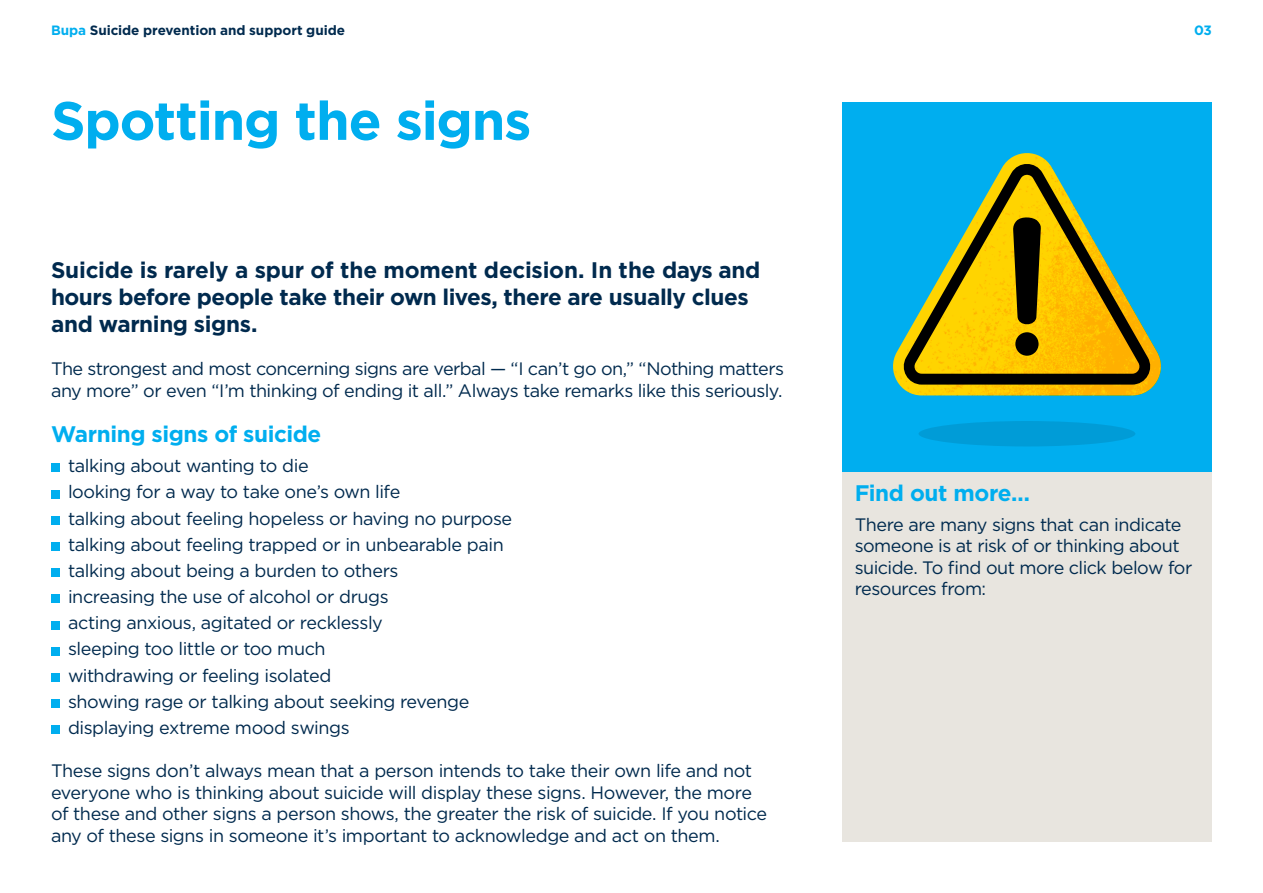
<style>
.page{position:relative;width:1263px;height:893px;background:#fff}
.page>*{position:absolute;margin:0;border:0;box-sizing:border-box;transform-origin:0 0}
.t1{font:700 54px "Gotham";letter-spacing:-.02em;color:#00aeef}
.t2{font:700 22.5px/27px "Gotham";letter-spacing:-.02em;color:#002a4e}
.t3{font:700 22.5px "Gotham";letter-spacing:-.02em;color:#00aeef}
.t4{font:18px/21.6px "Gotham";letter-spacing:-.025em;color:#002a4e}
.t5{font:700 13.5px "Gotham";letter-spacing:-.005em;color:#002a4e}
.t6{font:700 13.5px "Gotham";color:#00aeef}
.s1{color:#00aeef}
</style>
<div class="page">
<div style="left:842px;top:472px;width:370px;height:370px;background:#e8e5df"></div>
<div style="left:842px;top:102px;width:370px;height:370px;background:#00aeef"></div>
<img style="left:893px;top:153px;width:268px;height:242px">
<svg style="left:899px;top:161px;width:256px;height:224px"></svg>
<svg style="left:1013px;top:216px;width:28px;height:140px;background:#463800"></svg>
<div style="left:918px;top:421px;width:217px;height:25px;background:#009cd7;border-radius:50%"></div>
<div style="left:51px;top:464px;width:9px;height:8px;background:#00aeef"></div>
<div style="left:51px;top:490px;width:9px;height:8px;background:#00aeef"></div>
<div style="left:51px;top:516px;width:9px;height:9px;background:#00aeef"></div>
<div style="left:51px;top:542px;width:9px;height:9px;background:#00aeef"></div>
<div style="left:51px;top:568px;width:9px;height:9px;background:#00aeef"></div>
<div style="left:51px;top:595px;width:9px;height:8px;background:#00aeef"></div>
<div style="left:51px;top:621px;width:9px;height:8px;background:#00aeef"></div>
<div style="left:51px;top:647px;width:9px;height:8px;background:#00aeef"></div>
<div style="left:51px;top:673px;width:9px;height:9px;background:#00aeef"></div>
<div style="left:51px;top:699px;width:9px;height:9px;background:#00aeef"></div>
<div style="left:51px;top:725px;width:9px;height:9px;background:#00aeef"></div>
<p class="t5" style="left:51px;top:22px;width:296px"><span class="s1">Bupa</span> Suicide prevention and support guide</p>
<p class="t6" style="left:1194px;top:22px;width:19px">03</p>
<p class="t1" style="left:51px;top:90px;width:482px">Spotting the signs</p>
<p class="t2" style="left:51px;top:256px;width:711px">Suicide is rarely a spur of the moment decision. In the days and hours before people take their own lives, there are usually clues and warning signs.</p>
<p class="t4" style="left:51px;top:357px;width:734px">The strongest and most concerning signs are verbal — “I can’t go on,” “Nothing matters any more” or even “I’m thinking of ending it all.” Always take remarks like this seriously.</p>
<p class="t3" style="left:51px;top:421px;width:272px">Warning signs of suicide</p>
<p class="t4" style="left:68px;top:455px;width:242px">talking about wanting to die</p>
<p class="t4" style="left:68px;top:481px;width:334px">looking for a way to take one’s own life</p>
<p class="t4" style="left:68px;top:507px;width:446px">talking about feeling hopeless or having no purpose</p>
<p class="t4" style="left:68px;top:533px;width:437px">talking about feeling trapped or in unbearable pain</p>
<p class="t4" style="left:68px;top:559px;width:332px">talking about being a burden to others</p>
<p class="t4" style="left:68px;top:586px;width:322px">increasing the use of alcohol or drugs</p>
<p class="t4" style="left:68px;top:612px;width:316px">acting anxious, agitated or recklessly</p>
<p class="t4" style="left:68px;top:638px;width:259px">sleeping too little or too much</p>
<p class="t4" style="left:68px;top:664px;width:265px">withdrawing or feeling isolated</p>
<p class="t4" style="left:68px;top:690px;width:403px">showing rage or talking about seeking revenge</p>
<p class="t4" style="left:68px;top:716px;width:283px">displaying extreme mood swings</p>
<p class="t4" style="left:51px;top:760px;width:718px">These signs don’t always mean that a person intends to take their own life and not everyone who is thinking about suicide will display these signs. However, the more of these and other signs a person shows, the greater the risk of suicide. If you notice any of these signs in someone it’s important to acknowledge and act on them.</p>
<p class="t3" style="left:855px;top:480px;width:177px">Find out more…</p>
<p class="t4" style="left:855px;top:513px;width:339px">There are many signs that can indicate someone is at risk of or thinking about suicide. To find out more click below for resources from:</p>
</div>
